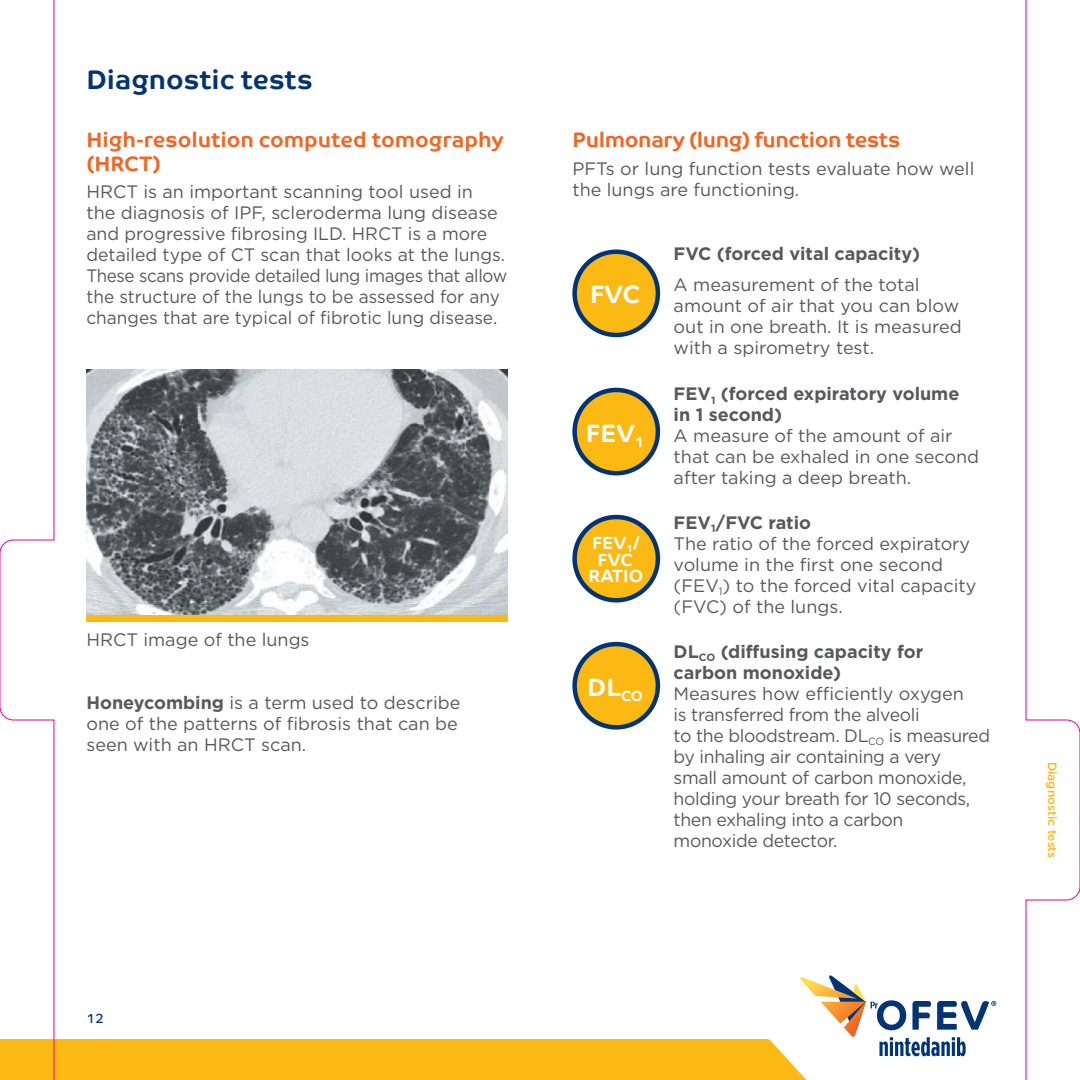
<style>
.page{position:relative;width:1080px;height:1080px;background:#fff}
.page>*{position:absolute;margin:0;border:0;box-sizing:border-box;transform-origin:0 0}
.t1{font:700 27px "Co Text";color:#033574}
.t2{font:700 25.2px "Co Text";color:#fff}
.t3{font:700 21px/24px "Co Text";color:#f26522}
.t4{font:18px/21px "Gotham";color:#58595b}
.t5{font:18px/21px "Gotham";letter-spacing:-.02em;color:#58595b}
.t6{font:700 18px/21px "Gotham";color:#58595b}
.t7{font:700 17.7px/16.5px "Co Text";color:#fff;text-align:center}
.t8{font:13.5px "Co Text";color:#033574}
.t9{font:500 12px "Gotham";color:#fdb913}
.s1{font-weight:700}
</style>
<div class="page">
<div style="left:575px;top:252px;width:83px;height:83px;background:#fdb913;border-radius:50%"></div>
<div style="left:572px;top:249px;width:88px;height:88px;border:4px solid #033574;border-radius:50%"></div>
<div style="left:575px;top:390px;width:83px;height:83px;background:#fdb913;border-radius:50%"></div>
<div style="left:572px;top:388px;width:88px;height:87px;border:4px solid #033574;border-radius:50%"></div>
<div style="left:575px;top:517px;width:83px;height:83px;background:#fdb913;border-radius:50%"></div>
<div style="left:572px;top:515px;width:88px;height:88px;border:4px solid #033574;border-radius:50%"></div>
<div style="left:575px;top:644px;width:83px;height:83px;background:#fdb913;border-radius:50%"></div>
<div style="left:572px;top:642px;width:88px;height:88px;border:4px solid #033574;border-radius:50%"></div>
<div style="left:86px;top:615px;width:422px;height:7px;background:#fdb913"></div>
<img style="left:86px;top:369px;width:422px;height:246px">
<svg style="left:54px;top:974px;width:942px;height:106px"></svg>
<svg style="left:1026px;top:0;width:54px;height:1080px"></svg>
<svg style="left:0;top:0;width:54px;height:1080px"></svg>
<h2 class="t1" style="left:86px;top:64px;width:228px">Diagnostic tests</h2>
<h3 class="t3" style="left:86px;top:127px;width:419px">High-resolution computed tomography (HRCT)</h3>
<p class="t4" style="left:86px;top:181px;width:422px">HRCT is an important scanning tool used in<br>the diagnosis of IPF, scleroderma lung disease and progressive fibrosing ILD. HRCT is a more detailed type of CT scan that looks at the lungs.<br>These scans provide detailed lung images that allow the structure of the lungs to be assessed for any changes that are typical of fibrotic lung disease.</p>
<p class="t4" style="left:86px;top:629px;width:225px">HRCT image of the lungs</p>
<p class="t4" style="left:86px;top:692px;width:376px"><span class="s1">Honeycombing</span> is a term used to describe one of the patterns of fibrosis that can be seen with an HRCT scan.</p>
<p class="t8" style="left:86px;top:1010px;width:19px">12</p>
<h3 class="t3" style="left:572px;top:128px;width:330px">Pulmonary (lung) function tests</h3>
<p class="t4" style="left:572px;top:158px;width:404px">PFTs or lung function tests evaluate how well the lungs are functioning.</p>
<p class="t2" style="left:590px;top:280px;width:52px">FVC</p>
<p class="t2" style="left:586px;top:418px;width:60px">FEV<sub>1</sub></p>
<p class="t7" style="left:588px;top:535px;width:56px">FEV<sub>1</sub>/<br>FVC<br>RATIO</p>
<p class="t2" style="left:587px;top:672px;width:57px">DL<sub>CO</sub></p>
<h4 class="t6" style="left:674px;top:243px;width:248px">FVC (forced vital capacity)</h4>
<p class="t4" style="left:674px;top:274px;width:290px">A measurement of the total amount of air that you can blow out in one breath. It is measured with a spirometry test.</p>
<h4 class="t6" style="left:674px;top:383px;width:287px">FEV<sub>1</sub> (forced expiratory volume in 1 second)</h4>
<p class="t4" style="left:674px;top:424px;width:307px">A measure of the amount of air that can be exhaled in one second after taking a deep breath.</p>
<h4 class="t6" style="left:674px;top:512px;width:139px">FEV<sub>1</sub>/FVC ratio</h4>
<p class="t4" style="left:674px;top:533px;width:304px">The ratio of the forced expiratory volume in the first one second (FEV<sub>1</sub>) to the forced vital capacity (FVC) of the lungs.</p>
<h4 class="t6" style="left:674px;top:641px;width:251px">DL<sub>CO</sub> (diffusing capacity for carbon monoxide)</h4>
<p class="t5" style="left:674px;top:683px;width:318px">Measures how efficiently oxygen<br>is transferred from the alveoli<br>to the bloodstream. DL<sub>CO</sub> is measured by inhaling air containing a very<br>small amount of carbon monoxide, holding your breath for 10 seconds, then exhaling into a carbon monoxide detector.</p>
<p class="t9" style="left:1060px;top:762px;width:98px;rotate:90deg">Diagnostic tests</p>
</div>
